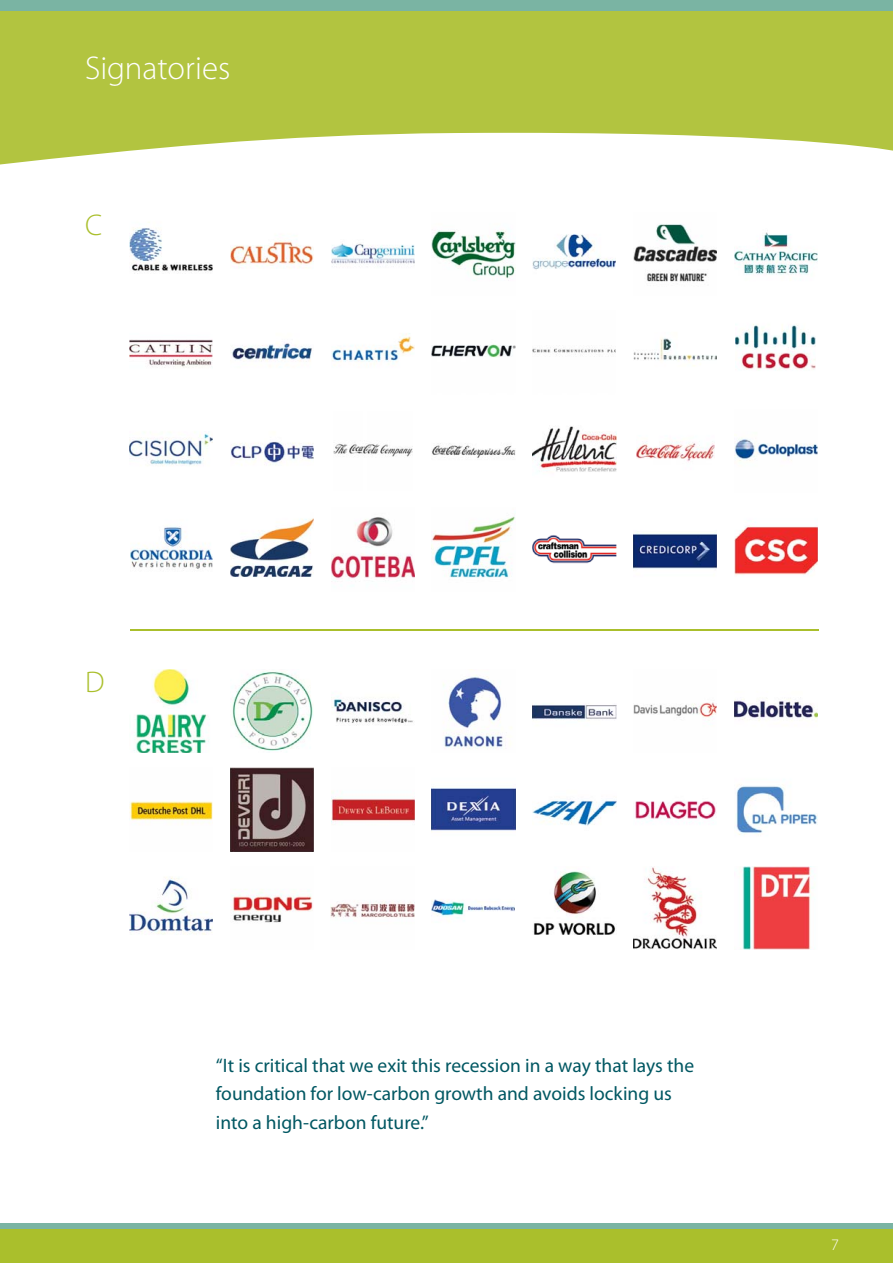
<style>
.page{position:relative;width:893px;height:1263px;background:#fff}
.page>*{position:absolute;margin:0;border:0;box-sizing:border-box;transform-origin:0 0}
.t1{font:300 33px "Myriad Pro";color:#fff}
.t2{font:300 30px "Myriad Pro";color:#aabf2c}
.t3{font:19.5px/28.5px "Myriad Pro";color:#005762}
.t4{font:300 16.05px "Myriad Pro";color:#fff}
</style>
<div class="page">
<svg style="left:0;top:10px;width:893px;height:155px;fill:#b2c440"></svg>
<div style="left:0;top:0;width:893px;height:10px;background:#7ab4a3"></div>
<div style="left:0;top:1223px;width:893px;height:8px;background:#7ab4a3"></div>
<div style="left:0;top:1229px;width:893px;height:34px;background:#aabf2c"></div>
<img style="left:130px;top:433px;width:83px;height:33px">
<img style="left:130px;top:527px;width:82px;height:42px">
<img style="left:230px;top:442px;width:84px;height:23px">
<img style="left:230px;top:518px;width:84px;height:59px">
<img style="left:333px;top:443px;width:79px;height:14px">
<img style="left:331px;top:517px;width:83px;height:63px">
<img style="left:432px;top:443px;width:83px;height:15px">
<img style="left:432px;top:516px;width:83px;height:62px">
<img style="left:533px;top:426px;width:83px;height:46px">
<img style="left:533px;top:535px;width:83px;height:29px">
<img style="left:636px;top:442px;width:78px;height:20px">
<img style="left:633px;top:532px;width:84px;height:37px">
<img style="left:734px;top:439px;width:84px;height:22px">
<img style="left:734px;top:522px;width:84px;height:53px">
<hr style="left:130px;top:630px;width:689px;height:1px;background:#aabf2c">
<img style="left:134px;top:669px;width:75px;height:84px">
<img style="left:232px;top:671px;width:81px;height:80px">
<img style="left:331px;top:696px;width:82px;height:30px">
<img style="left:443px;top:675px;width:69px;height:74px">
<img style="left:533px;top:704px;width:83px;height:16px">
<img style="left:633px;top:702px;width:84px;height:16px">
<img style="left:734px;top:699px;width:84px;height:22px">
<img style="left:130px;top:801px;width:83px;height:24px">
<img style="left:230px;top:768px;width:84px;height:83px">
<img style="left:331px;top:791px;width:83px;height:32px">
<img style="left:432px;top:788px;width:83px;height:43px">
<img style="left:533px;top:800px;width:83px;height:26px">
<img style="left:635px;top:801px;width:81px;height:22px">
<img style="left:736px;top:784px;width:82px;height:51px">
<img style="left:129px;top:877px;width:84px;height:58px">
<img style="left:230px;top:892px;width:83px;height:31px">
<img style="left:331px;top:902px;width:83px;height:16px">
<img style="left:432px;top:899px;width:83px;height:20px">
<img style="left:533px;top:871px;width:83px;height:64px">
<img style="left:633px;top:867px;width:83px;height:82px">
<img style="left:742px;top:866px;width:71px;height:83px">
<img style="left:129px;top:222px;width:84px;height:52px">
<img style="left:129px;top:339px;width:84px;height:29px">
<img style="left:230px;top:241px;width:84px;height:27px">
<img style="left:231px;top:343px;width:81px;height:19px">
<img style="left:331px;top:243px;width:83px;height:21px">
<img style="left:331px;top:333px;width:83px;height:31px">
<img style="left:432px;top:230px;width:83px;height:49px">
<img style="left:432px;top:344px;width:83px;height:14px">
<img style="left:533px;top:234px;width:83px;height:36px">
<img style="left:533px;top:347px;width:83px;height:8px">
<img style="left:633px;top:224px;width:84px;height:58px">
<img style="left:633px;top:338px;width:84px;height:28px">
<img style="left:734px;top:232px;width:83px;height:43px">
<img style="left:736px;top:324px;width:80px;height:46px">
<h1 class="t1" style="left:85px;top:55px;width:147px">Signatories</h1>
<h2 class="t2" style="left:85px;top:213px;width:19px">C</h2>
<h2 class="t2" style="left:85px;top:670px;width:21px">D</h2>
<p class="t3" style="left:216px;top:1052px;width:480px">“It is critical that we exit this recession in a way that lays the foundation for low-carbon growth and avoids locking us into a high-carbon future.”</p>
<p class="t4" style="left:831px;top:1238px;width:9px">7</p>
</div>
